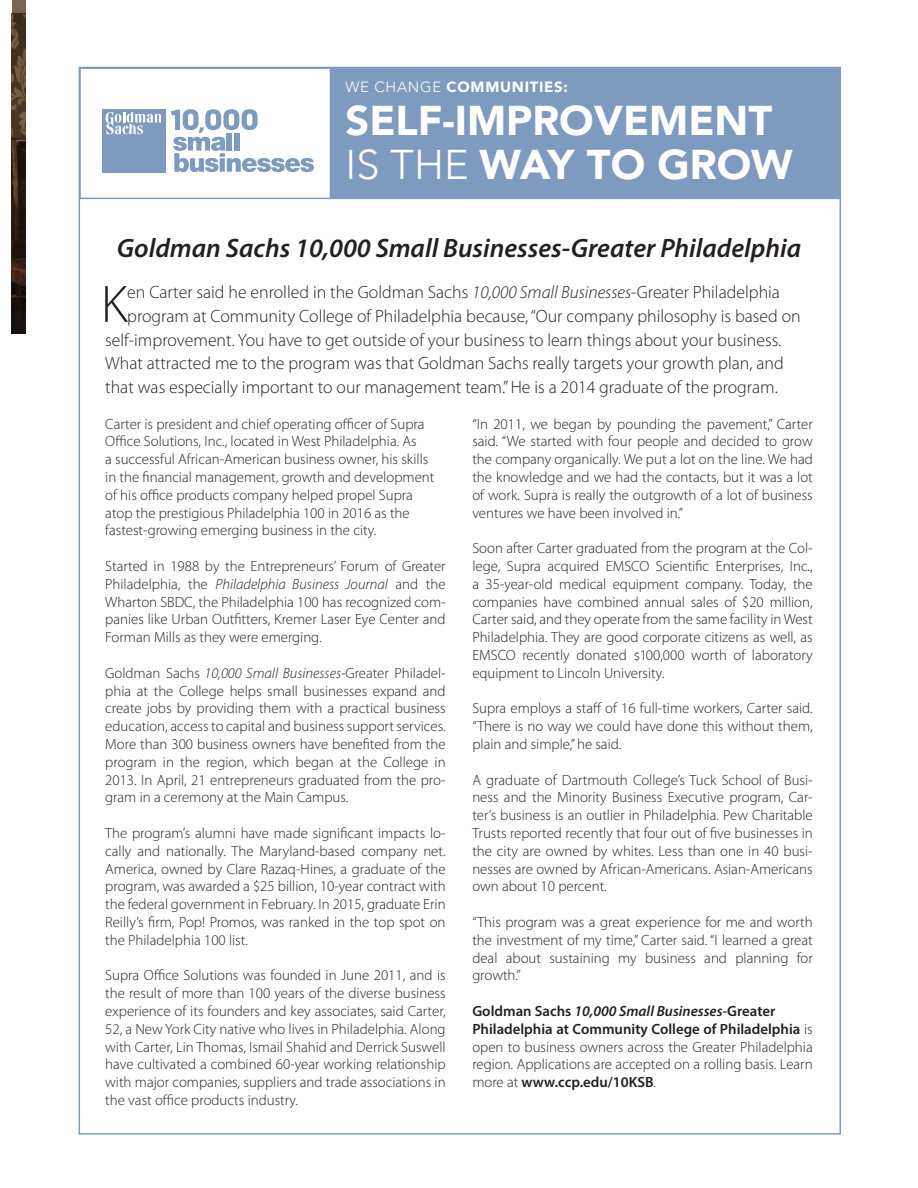
<style>
.page{position:relative;width:918px;height:1188px;background:#fff}
.page>*{position:absolute;margin:0;border:0;box-sizing:border-box;transform-origin:0 0}
.t1{font:300 52.95px "Myriad Pro";color:#231f20}
.t2{font:900 41.55px/44.5px "Avenir";color:#fff}
.t3{font:italic 600 26.7px "Myriad Pro";color:#231f20}
.t4{font:300 17.85px "Myriad Pro";color:#231f20}
.t5{font:300 14.85px/17.9px "Myriad Pro";color:#231f20;text-align:justify}
.t6{font:900 14.85px "Avenir";letter-spacing:.05em;color:#fff}
.s1{font-weight:300}
.s2{font-style:italic}
.s3{font-weight:600}
.s4{font-weight:600;font-style:italic}
</style>
<div class="page">
<div style="left:331px;top:68px;width:509px;height:130px;background:#7e9abf"></div>
<div style="left:330px;top:67px;width:511px;height:132px;border:1px solid #7e9abf"></div>
<svg style="left:171px;top:109px;width:143px;height:63px"></svg>
<div style="left:103px;top:109px;width:63px;height:63px;background:#7e9abf"></div>
<svg style="left:105px;top:112px;width:56px;height:22px"></svg>
<div style="left:79px;top:67px;width:252px;height:132px;border:1px solid #7e9abf"></div>
<div style="left:12px;top:0;width:13px;height:334px;background:#796252"></div>
<img style="left:12px;top:13px;width:13px;height:321px">
<p class="t6" style="left:346px;top:77px;width:224px"><span class="s1">WE CHANGE</span> COMMUNITIES:</p>
<h2 class="t2" style="left:346px;top:100px;width:449px">SELF-IMPROVEMENT<br><span class="s1">IS THE</span> WAY TO GROW</h2>
<h3 class="t3" style="left:117px;top:232px;width:686px">Goldman Sachs 10,000 Small Businesses-Greater Philadelphia</h3>
<h1 class="t1" style="left:101px;top:284px;width:28px">K</h1>
<p class="t4" style="left:127px;top:285px;width:654px">en Carter said he enrolled in the Goldman Sachs <span class="s2">10,000 Small Businesses</span>-Greater Philadelphia</p>
<p class="t4" style="left:127px;top:309px;width:675px">program at Community College of Philadelphia because, “Our company philosophy is based on</p>
<p class="t4" style="left:105px;top:333px;width:677px">self-improvement. You have to get outside of your business to learn things about your business.</p>
<p class="t4" style="left:105px;top:357px;width:680px">What attracted me to the program was that Goldman Sachs really targets your growth plan, and</p>
<p class="t4" style="left:105px;top:380px;width:674px">that was especially important to our management team.” He is a 2014 graduate of the program.</p>
<p class="t5" style="left:105px;top:416px;width:331px;text-align:left">Carter is president and chief operating officer of Supra Office Solutions, Inc., located in West Philadelphia. As<br>a successful African-American business owner, his skills in the financial management, growth and development of his office products company helped propel Supra atop the prestigious Philadelphia 100 in 2016 as the fastest-growing emerging business in the city.</p>
<p class="t5" style="left:105px;top:558px;width:342px">Started in 1988 by the Entrepreneurs’ Forum of Greater Philadelphia, the <span class="s2">Philadelphia Business Journal</span> and the Wharton SBDC, the Philadelphia 100 has recognized com&shy;panies like Urban Outfitters, Kremer Laser Eye Center and Forman Mills as they were emerging.</p>
<p class="t5" style="left:105px;top:665px;width:342px">Goldman Sachs <span class="s2">10,000 Small Businesses-</span>Greater Philadel&shy;phia at the College helps small businesses expand and create jobs by providing them with a practical business education, access to capital and business support services.<br>More than 300 business owners have benefited from the program in the region, which began at the College in 2013. In April, 21 entrepreneurs graduated from the pro&shy;gram in a ceremony at the Main Campus.</p>
<p class="t5" style="left:105px;top:825px;width:342px">The program’s alumni have made significant impacts lo&shy;cally and nationally. The Maryland-based company net.<br>America, owned by Clare Razaq-Hines, a graduate of the program, was awarded a $25 billion, 10-year contract with the federal government in February. In 2015, graduate Erin Reilly’s firm, Pop! Promos, was ranked in the top spot on the Philadelphia 100 list.</p>
<p class="t5" style="left:105px;top:967px;width:342px">Supra Office Solutions was founded in June 2011, and is the result of more than 100 years of the diverse business experience of its founders and key associates, said Carter, 52, a New York City native who lives in Philadelphia. Along with Carter, Lin Thomas, Ismail Shahid and Derrick Suswell have cultivated a combined 60-year working relationship with major companies, suppliers and trade associations in the vast office products industry.</p>
<p class="t5" style="left:472px;top:416px;width:342px">“In 2011, we began by pounding the pavement,” Carter said. “We started with four people and decided to grow the company organically. We put a lot on the line. We had the knowledge and we had the contacts, but it was a lot of work. Supra is really the outgrowth of a lot of business ventures we have been involved in.”</p>
<p class="t5" style="left:472px;top:540px;width:342px">Soon after Carter graduated from the program at the Col&shy;lege, Supra acquired EMSCO Scientific Enterprises, Inc., a 35-year-old medical equipment company. Today, the companies have combined annual sales of $20 million, Carter said, and they operate from the same facility in West Philadelphia. They are good corporate citizens as well, as EMSCO recently donated $100,000 worth of laboratory equipment to Lincoln University.</p>
<p class="t5" style="left:472px;top:701px;width:342px">Supra employs a staff of 16 full-time workers, Carter said. “There is no way we could have done this without them, plain and simple,” he said.</p>
<p class="t5" style="left:472px;top:772px;width:342px">A graduate of Dartmouth College’s Tuck School of Busi&shy;ness and the Minority Business Executive program, Car&shy;ter’s business is an outlier in Philadelphia. Pew Charitable Trusts reported recently that four out of five businesses in the city are owned by whites. Less than one in 40 busi&shy;nesses are owned by African-Americans. Asian-Americans own about 10 percent.</p>
<p class="t5" style="left:472px;top:914px;width:342px">“This program was a great experience for me and worth the investment of my time,” Carter said. “I learned a great deal about sustaining my business and planning for growth.”</p>
<p class="t5" style="left:472px;top:1003px;width:342px;text-align:left"><span class="s3">Goldman Sachs</span> <span class="s4">10,000 Small Businesses-</span><span class="s3">Greater Philadelphia at Community College of Philadelphia</span> is open to business owners across the Greater Philadelphia region. Applications are accepted on a rolling basis. Learn more at <span class="s3">www.ccp.edu/10KSB</span>.</p>
</div>
